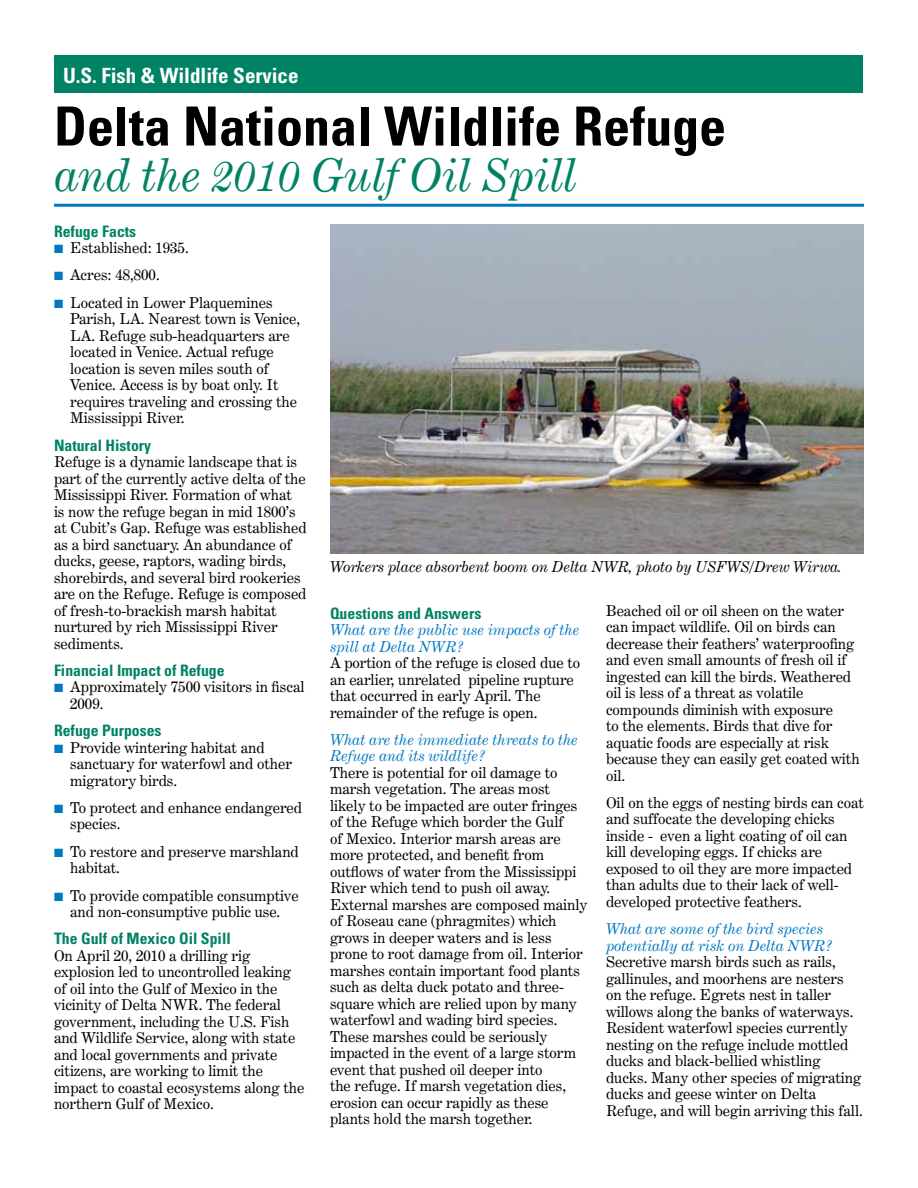
<style>
.page{position:relative;width:918px;height:1188px;background:#fff}
.page>*{position:absolute;margin:0;border:0;box-sizing:border-box;transform-origin:0 0}
.t1{font:700 condensed 54px "Univers";color:#000}
.t2{font:italic 45px "Century Expanded BT";color:#008265}
.t3{font:700 condensed 21px "Univers";color:#fff}
.t4{font:700 condensed 15.75px "Univers";color:#008265}
.t5{font:15px/16.5px "Century Expanded BT";color:#000}
.t6{font:italic 15px/16.5px "Century Expanded BT";color:#0079c1}
.t7{font:italic 15px "Century Expanded BT";color:#000}
.s1{color:#0079c1}
</style>
<div class="page">
<div style="left:55px;top:55px;width:808px;height:38px;background:#008265"></div>
<hr style="left:54px;top:204px;width:810px;height:3px;background:#0079c1">
<img style="left:330px;top:224px;width:534px;height:329px">
<h3 class="t3" style="left:63px;top:63px;width:237px">U.S. Fish &amp; Wildlife Service</h3>
<h1 class="t1" style="left:54px;top:93px;width:674px">Delta National Wildlife Refuge</h1>
<h2 class="t2" style="left:54px;top:147px;width:524px">and the 2010 Gulf Oil Spill</h2>
<p class="t4" style="left:54px;top:221px;width:84px">Refuge Facts</p>
<p class="t5" style="left:54px;top:239px;width:136px"><span class="s1">■</span> Established: 1935.</p>
<p class="t5" style="left:54px;top:267px;width:107px"><span class="s1">■</span> Acres: 48,800.</p>
<p class="t5" style="left:70px;top:294px;width:231px;text-indent:-16px"><span class="s1">■</span> Located in Lower Plaquemines<br>Parish, LA. Nearest town is Venice,<br>LA. Refuge sub-headquarters are located in Venice. Actual refuge location is seven miles south of<br>Venice. Access is by boat only. It requires traveling and crossing the<br>Mississippi River.</p>
<p class="t4" style="left:54px;top:435px;width:99px">Natural History</p>
<p class="t5" style="left:54px;top:453px;width:254px">Refuge is a dynamic landscape that is part of the currently active delta of the Mississippi River. Formation of what<br>is now the refuge began in mid 1800’s at Cubit’s Gap. Refuge was established as a bird sanctuary. An abundance of ducks, geese, raptors, wading birds, shorebirds, and several bird rookeries are on the Refuge. Refuge is composed of fresh-to-brackish marsh habitat nurtured by rich Mississippi River sediments.</p>
<p class="t4" style="left:54px;top:661px;width:172px">Financial Impact of Refuge</p>
<p class="t5" style="left:70px;top:679px;width:236px;text-indent:-16px"><span class="s1">■</span> Approximately 7500 visitors in fiscal<br>2009.</p>
<p class="t4" style="left:54px;top:721px;width:109px">Refuge Purposes</p>
<p class="t5" style="left:70px;top:739px;width:223px;text-indent:-16px"><span class="s1">■</span> Provide wintering habitat and sanctuary for waterfowl and other migratory birds.</p>
<p class="t5" style="left:70px;top:799px;width:233px;text-indent:-16px"><span class="s1">■</span> To protect and enhance endangered species.</p>
<p class="t5" style="left:70px;top:843px;width:230px;text-indent:-16px"><span class="s1">■</span> To restore and preserve marshland habitat.</p>
<p class="t5" style="left:54px;top:887px;width:246px;text-align:center"><span class="s1">■</span> To provide compatible consumptive and non-consumptive public use.</p>
<p class="t4" style="left:54px;top:929px;width:178px">The Gulf of Mexico Oil Spill</p>
<p class="t5" style="left:54px;top:947px;width:252px">On April 20, 2010 a drilling rig explosion led to uncontrolled leaking of oil into the Gulf of Mexico in the vicinity of Delta NWR. The federal government, including the U.S. Fish and Wildlife Service, along with state and local governments and private citizens, are working to limit the impact to coastal ecosystems along the northern Gulf of Mexico.</p>
<p class="t7" style="left:330px;top:558px;width:513px">Workers place absorbent boom on Delta NWR, photo by USFWS/Drew Wirwa.</p>
<p class="t4" style="left:330px;top:603px;width:153px">Questions and Answers</p>
<p class="t6" style="left:330px;top:621px;width:251px">What are the public use impacts of the spill at Delta NWR?</p>
<p class="t5" style="left:330px;top:654px;width:252px">A portion of the refuge is closed due to an earlier, unrelated pipeline rupture that occurred in early April. The remainder of the refuge is open.</p>
<p class="t6" style="left:330px;top:731px;width:249px">What are the immediate threats to the<br>Refuge and its wildlife?</p>
<p class="t5" style="left:330px;top:764px;width:259px">There is potential for oil damage to marsh vegetation. The areas most likely to be impacted are outer fringes of the Refuge which border the Gulf<br>of Mexico. Interior marsh areas are more protected, and benefit from outflows of water from the Mississippi River which tend to push oil away.<br>External marshes are composed mainly of Roseau cane (phragmites) which grows in deeper waters and is less prone to root damage from oil. Interior marshes contain important food plants such as delta duck potato and three&shy;square which are relied upon by many waterfowl and wading bird species.<br>These marshes could be seriously impacted in the event of a large storm event that pushed oil deeper into<br>the refuge. If marsh vegetation dies, erosion can occur rapidly as these plants hold the marsh together.</p>
<p class="t5" style="left:606px;top:602px;width:255px">Beached oil or oil sheen on the water can impact wildlife. Oil on birds can decrease their feathers’ waterproofing and even small amounts of fresh oil if ingested can kill the birds. Weathered oil is less of a threat as volatile compounds diminish with exposure<br>to the elements. Birds that dive for aquatic foods are especially at risk because they can easily get coated with oil.</p>
<p class="t5" style="left:606px;top:794px;width:259px">Oil on the eggs of nesting birds can coat and suffocate the developing chicks inside - even a light coating of oil can kill developing eggs. If chicks are exposed to oil they are more impacted than adults due to their lack of well&shy;developed protective feathers.</p>
<p class="t6" style="left:606px;top:920px;width:228px">What are some of the bird species potentially at risk on Delta NWR?</p>
<p class="t5" style="left:606px;top:953px;width:258px">Secretive marsh birds such as rails, gallinules, and moorhens are nesters on the refuge. Egrets nest in taller willows along the banks of waterways.<br>Resident waterfowl species currently nesting on the refuge include mottled ducks and black-bellied whistling ducks. Many other species of migrating ducks and geese winter on Delta Refuge, and will begin arriving this fall.</p>
</div>
